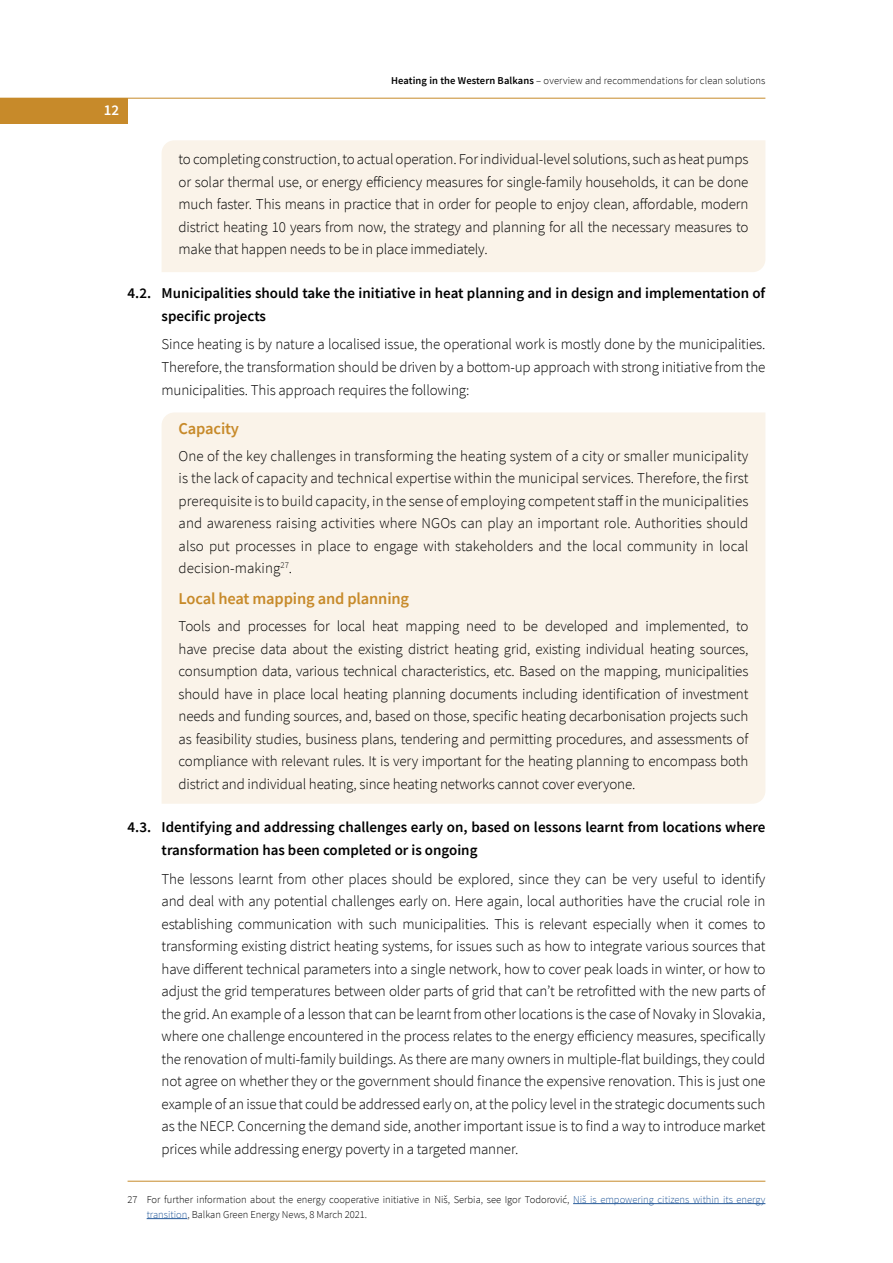
<style>
.page{position:relative;width:893px;height:1263px;background:#fff}
.page>*{position:absolute;margin:0;border:0;box-sizing:border-box;transform-origin:0 0}
.t1{font:600 16.5px "Source Sans Pro";letter-spacing:-.01em;color:#c78a2a}
.t2{font:300 15px/22.5px "Source Sans Pro";letter-spacing:-.01em;color:#000;text-align:justify}
.t3{font:600 15px/22.5px "Source Sans Pro";color:#000}
.t4{font:600 15px "Source Sans Pro";color:#fff}
.t5{font:300 10.5px/15px "Source Sans Pro";color:#000}
.s1{font-weight:600}
.s2{color:#275b9b}
</style>
<div class="page">
<div style="left:162px;top:140px;width:603px;height:132px;background:#faf3e9"></div>
<div style="left:162px;top:412px;width:603px;height:392px;background:#faf3e9"></div>
<hr style="left:0;top:98px;width:765px;height:1px;background:#c78a2a">
<div style="left:0;top:98px;width:128px;height:25px;background:#c78a2a"></div>
<hr style="left:128px;top:1181px;width:637px;height:1px;background:#c78a2a">
<hr style="left:573px;top:1203px;width:192px;height:1px;background:#275b9b">
<hr style="left:147px;top:1218px;width:40px;height:1px;background:#275b9b">
<p class="t4" style="left:104px;top:101px;width:17px">12</p>
<p class="t5" style="left:391px;top:73px;width:376px"><span class="s1">Heating in the Western Balkans</span> – overview and recommendations for clean solutions</p>
<p class="t2" style="left:179px;top:148px;width:571px">to completing construction, to actual operation. For individual-level solutions, such as heat pumps or solar thermal use, or energy efficiency measures for single-family households, it can be done much faster. This means in practice that in order for people to enjoy clean, affordable, modern district heating 10 years from now, the strategy and planning for all the necessary measures to make that happen needs to be in place immediately.</p>
<p class="t3" style="left:162px;top:282px;width:605px;text-indent:-34px">4.2. Municipalities should take the initiative in heat planning and in design and implementation of specific projects</p>
<p class="t2" style="left:162px;top:333px;width:605px">Since heating is by nature a localised issue, the operational work is mostly done by the municipalities.<br>Therefore, the transformation should be driven by a bottom-up approach with strong initiative from the municipalities. This approach requires the following:</p>
<p class="t1" style="left:179px;top:418px;width:62px">Capacity</p>
<p class="t2" style="left:179px;top:445px;width:571px">One of the key challenges in transforming the heating system of a city or smaller municipality is the lack of capacity and technical expertise within the municipal services. Therefore, the first prerequisite is to build capacity, in the sense of employing competent staff in the municipalities and awareness raising activities where NGOs can play an important role. Authorities should also put processes in place to engage with stakeholders and the local community in local decision-making<sup>27</sup>.</p>
<p class="t1" style="left:179px;top:588px;width:232px">Local heat mapping and planning</p>
<p class="t2" style="left:179px;top:615px;width:571px">Tools and processes for local heat mapping need to be developed and implemented, to have precise data about the existing district heating grid, existing individual heating sources, consumption data, various technical characteristics, etc. Based on the mapping, municipalities should have in place local heating planning documents including identification of investment needs and funding sources, and, based on those, specific heating decarbonisation projects such as feasibility studies, business plans, tendering and permitting procedures, and assessments of compliance with relevant rules. It is very important for the heating planning to encompass both district and individual heating, since heating networks cannot cover everyone.</p>
<p class="t3" style="left:162px;top:816px;width:605px;text-indent:-34px">4.3. Identifying and addressing challenges early on, based on lessons learnt from locations where transformation has been completed or is ongoing</p>
<p class="t2" style="left:162px;top:867px;width:605px">The lessons learnt from other places should be explored, since they can be very useful to identify and deal with any potential challenges early on. Here again, local authorities have the crucial role in establishing communication with such municipalities. This is relevant especially when it comes to transforming existing district heating systems, for issues such as how to integrate various sources that have different technical parameters into a single network, how to cover peak loads in winter, or how to adjust the grid temperatures between older parts of grid that can’t be retrofitted with the new parts of the grid. An example of a lesson that can be learnt from other locations is the case of Novaky in Slovakia, where one challenge encountered in the process relates to the energy efficiency measures, specifically the renovation of multi-family buildings. As there are many owners in multiple-flat buildings, they could not agree on whether they or the government should finance the expensive renovation. This is just one example of an issue that could be addressed early on, at the policy level in the strategic documents such as the NECP. Concerning the demand side, another important issue is to find a way to introduce market prices while addressing energy poverty in a targeted manner.</p>
<p class="t5" style="left:147px;top:1192px;width:620px;text-indent:-19px">27 For further information about the energy cooperative initiative in Niš, Serbia, see Igor Todorović, <span class="s2">Niš is empowering citizens within its energy transition</span>, Balkan Green Energy News, 8 March 2021.</p>
</div>
